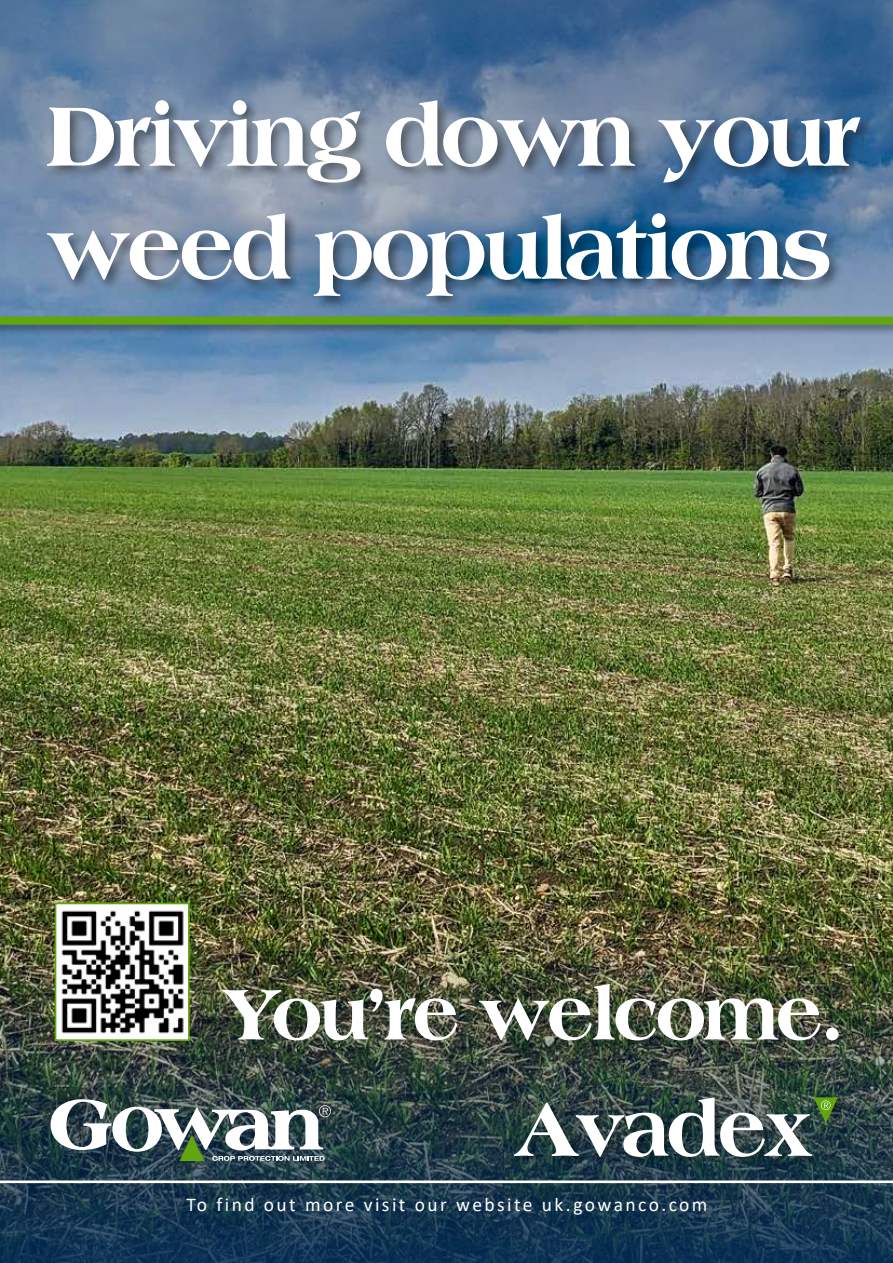
<style>
.page{position:relative;width:893px;height:1263px;background:#fff}
.page>*{position:absolute;margin:0;border:0;box-sizing:border-box;transform-origin:0 0}
.t1{font:800 90px/113.1px "Americana LT";letter-spacing:-.05em;color:#fff}
.t2{font:800 76.5px "Americana LT";letter-spacing:-.05em;color:#fff}
.t3{font:19.5px "Calibri";letter-spacing:.125em;color:#fff}
</style>
<div class="page">
<img style="left:0;top:468px;width:893px;height:467px">
<img style="left:0;top:935px;width:893px;height:328px">
<img style="left:0;top:0;width:893px;height:468px">
<hr style="left:0;top:1180px;width:893px;height:3px;background:#fff">
<img style="left:58px;top:906px;width:129px;height:132px">
<div style="left:55px;top:903px;width:135px;height:138px;border:2px solid #61a60e"></div>
<svg style="left:51px;top:1099px;width:280px;height:62px"></svg>
<div style="left:45px;top:98px;width:829px;height:212px;background:#000;opacity:.43"></div>
<div style="left:0;top:315px;width:893px;height:21px;background:#000;opacity:.36"></div>
<div style="left:0;top:317px;width:893px;height:8px;background:#61a60e"></div>
<div style="left:512px;top:1095px;width:340px;height:72px;background:#000;opacity:.3"></div>
<svg style="left:514px;top:1097px;width:324px;height:60px"></svg>
<h1 class="t1" style="left:46px;top:79px;width:816px">Driving down your weed populations</h1>
<h2 class="t2" style="left:221px;top:969px;width:625px">You’re welcome.</h2>
<p class="t3" style="left:187px;top:1191px;width:522px">To find out more visit our website uk.gowanco.com</p>
</div>
